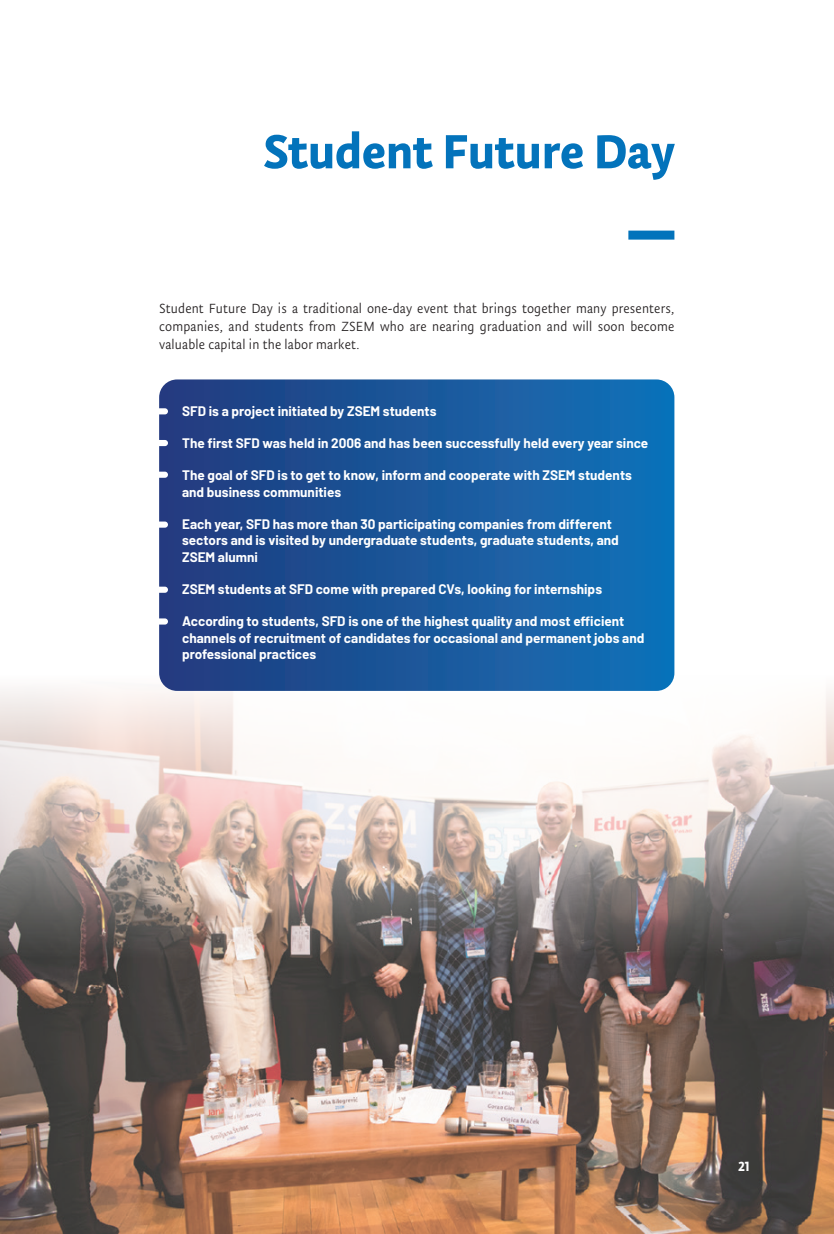
<style>
.page{position:relative;width:834px;height:1234px;background:#fff}
.page>*{position:absolute;margin:0;border:0;box-sizing:border-box;transform-origin:0 0}
.t1{font:700 54px "Tempera Pro";color:#0373bb}
.t2{font:15px/18px "Tempera Pro Normal";letter-spacing:.01em;color:#231f20;text-align:justify}
.t3{font:700 15px "Tempera Pro";color:#fff}
.t4{font:700 13.5px/16.2px "Barlow";color:#fff}
</style>
<div class="page">
<img style="left:0;top:959px;width:833px;height:274px">
<img style="left:0;top:675px;width:833px;height:284px">
<svg style="left:159px;top:379px;width:515px;height:311px;background:#1b579b"></svg>
<div style="left:628px;top:230px;width:46px;height:9px;background:#0373bb"></div>
<h1 class="t1" style="left:263px;top:120px;width:412px">Student Future Day</h1>
<p class="t2" style="left:159px;top:299px;width:516px">Student Future Day is a traditional one-day event that brings together many presenters, companies, and students from ZSEM who are nearing graduation and will soon become valuable capital in the labor market.</p>
<p class="t4" style="left:182px;top:401px;width:256px">SFD is a project initiated by ZSEM students</p>
<p class="t4" style="left:182px;top:434px;width:467px">The first SFD was held in 2006 and has been successfully held every year since</p>
<p class="t4" style="left:182px;top:466px;width:451px">The goal of SFD is to get to know, inform and cooperate with ZSEM students and business communities</p>
<p class="t4" style="left:182px;top:515px;width:438px">Each year, SFD has more than 30 participating companies from different sectors and is visited by undergraduate students, graduate students, and<br>ZSEM alumni</p>
<p class="t4" style="left:182px;top:580px;width:421px">ZSEM students at SFD come with prepared CVs, looking for internships</p>
<p class="t4" style="left:182px;top:612px;width:463px">According to students, SFD is one of the highest quality and most efficient channels of recruitment of candidates for occasional and permanent jobs and professional practices</p>
<p class="t3" style="left:738px;top:1157px;width:14px">21</p>
</div>
